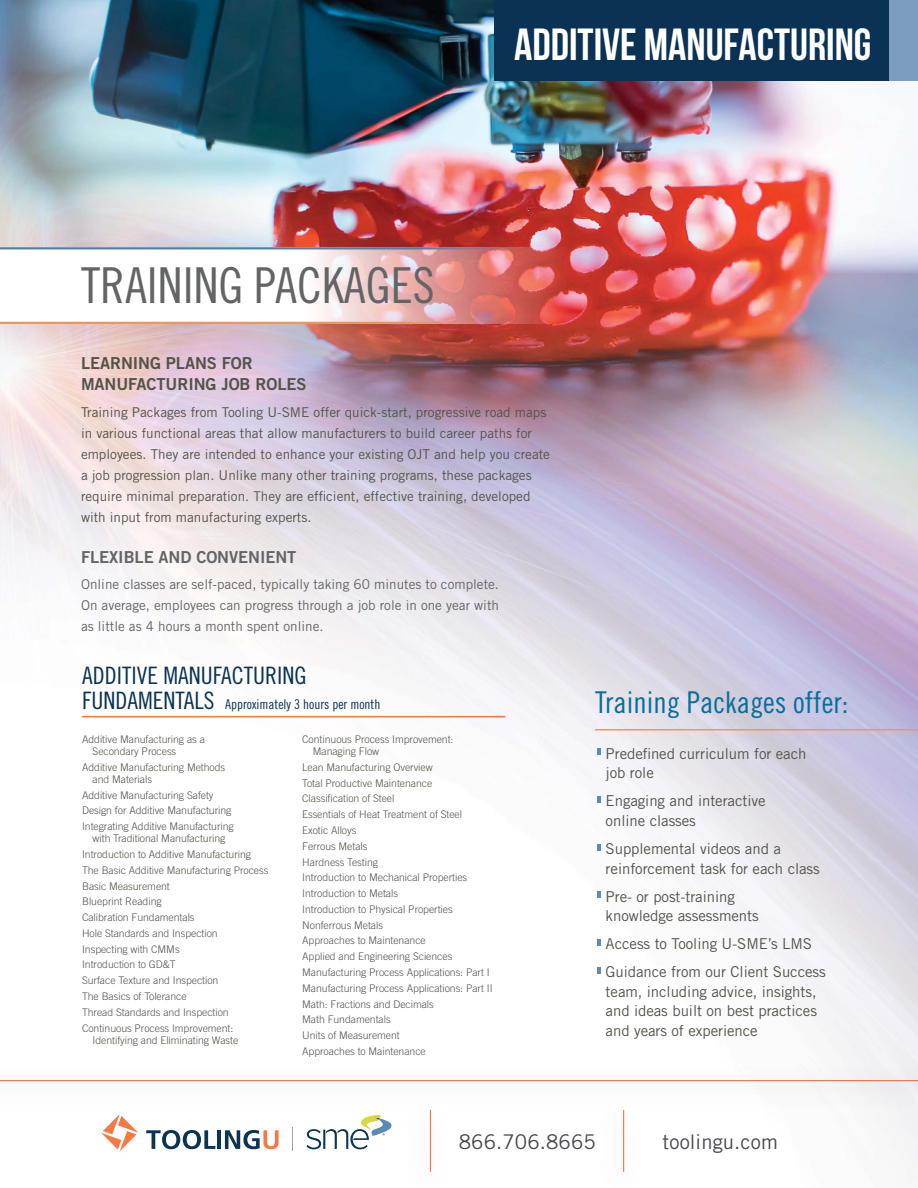
<style>
.page{position:relative;width:918px;height:1188px;background:#fff}
.page>*{position:absolute;margin:0;border:0;box-sizing:border-box;transform-origin:0 0}
.t1{font:49.5px "Trade Gothic Cond Eighteen";color:#636466}
.t2{font:45px "Bebas Neue";color:#fff}
.t3{font:30px "Trade Gothic LT Std Cn 18";color:#086e9b}
.t4{font:24px "Trade Gothic LT Std Cn 18";color:#0a3254}
.t5{font:20.25px "Trade Gothic LT Std";letter-spacing:.005em;color:#47484d}
.t6{font:16.5px/21px "Trade Gothic LT Std Bd 2";letter-spacing:-.005em;color:#54534a}
.t7{font:16.5px "Trade Gothic LT Std Bd 2";letter-spacing:-.005em;color:#636466}
.t8{font:15px/19.5px "Trade Gothic LT Std";letter-spacing:-.005em;color:#54534a}
.t9{font:13.5px/21px "Trade Gothic LT Std";color:#54534a}
.t10{font:13.5px/21px "Trade Gothic LT Std";color:#636466;text-align:justify}
.t11{font:13.5px "Trade Gothic LT Std Cn 18";color:#0a3254}
.t12{font:300 10.5px/15.8px "Trade Gothic LT Std";letter-spacing:-.005em;color:#54534a}
.s1{font-size:24px}
</style>
<div class="page">
<img style="left:0;top:0;width:918px;height:1180px">
<div style="left:597px;top:1099px;width:46px;height:89px;background:#fdfdfd"></div>
<hr style="left:623px;top:1110px;width:1px;height:62px;background:#f47844">
<div style="left:404px;top:1099px;width:46px;height:89px;background:#fdfdfd"></div>
<hr style="left:430px;top:1110px;width:1px;height:62px;background:#f47844">
<svg style="left:0;top:249px;width:567px;height:75px"></svg>
<hr style="left:0;top:247px;width:582px;height:2px;background:#4a82aa">
<hr style="left:0;top:322px;width:549px;height:2px;background:#e99666">
<svg style="left:597px;top:749px;width:4px;height:6px"></svg>
<svg style="left:597px;top:797px;width:4px;height:6px"></svg>
<svg style="left:597px;top:844px;width:4px;height:6px"></svg>
<svg style="left:597px;top:892px;width:4px;height:6px"></svg>
<svg style="left:597px;top:940px;width:4px;height:6px"></svg>
<svg style="left:597px;top:968px;width:4px;height:6px"></svg>
<hr style="left:595px;top:729px;width:323px;height:1px;background:#f69163">
<div style="left:864px;top:0;width:54px;height:81px;background:#7c9cc0"></div>
<div style="left:495px;top:0;width:394px;height:81px;background:#0a3254"></div>
<hr style="left:82px;top:716px;width:423px;height:1px;background:#f47844">
<div style="left:0;top:1063px;width:918px;height:47px;background:#fcfcfc"></div>
<hr style="left:0;top:1080px;width:918px;height:1px;background:#f47844">
<svg style="left:101px;top:1114px;width:37px;height:37px"></svg>
<svg style="left:146px;top:1130px;width:69px;height:19px"></svg>
<hr style="left:217px;top:1130px;width:4px;height:19px;background:#0a3354">
<svg style="left:225px;top:1130px;width:54px;height:19px"></svg>
<svg style="left:306px;top:1115px;width:86px;height:34px"></svg>
<svg style="left:292px;top:1127px;width:1px;height:24px"></svg>
<h2 class="t2" style="left:514px;top:19px;width:359px">ADDITIVE MANUFACTURING</h2>
<h1 class="t1" style="left:81px;top:256px;width:355px">TRAINING PACKAGES</h1>
<h3 class="t6" style="left:81px;top:353px;width:227px">LEARNING PLANS FOR<br>MANUFACTURING JOB ROLES</h3>
<p class="t9" style="left:81px;top:401px;width:471px">Training Packages from Tooling U-SME offer quick-start, progressive road maps in various functional areas that allow manufacturers to build career paths for employees. They are intended to enhance your existing OJT and help you create a job progression plan. Unlike many other training programs, these packages require minimal preparation. They are efficient, effective training, developed with input from manufacturing experts.</p>
<h3 class="t7" style="left:81px;top:547px;width:217px">FLEXIBLE AND CONVENIENT</h3>
<p class="t10" style="left:81px;top:574px;width:420px">Online classes are self-paced, typically taking 60 minutes to complete.<br>On average, employees can progress through a job role in one year with as little as 4 hours a month spent online.</p>
<h3 class="t4" style="left:82px;top:661px;width:226px">ADDITIVE MANUFACTURING</h3>
<p class="t11" style="left:82px;top:696px;width:300px"><span class="s1">FUNDAMENTALS</span> Approximately 3 hours per month</p>
<p class="t12" style="left:93px;top:733px;width:114px;line-height:12px;text-indent:-10px">Additive Manufacturing as a<br>Secondary Process</p>
<p class="t12" style="left:93px;top:761px;width:134px;line-height:12px;text-indent:-10px">Additive Manufacturing Methods and Materials</p>
<p class="t12" style="left:82px;top:787px;width:153px">Additive Manufacturing Safety<br>Design for Additive Manufacturing<br>Integrating Additive Manufacturing</p>
<p class="t12" style="left:82px;top:830px;width:188px;text-indent:10px">with Traditional Manufacturing<br>Introduction to Additive Manufacturing<br>The Basic Additive Manufacturing Process<br>Basic Measurement<br>Blueprint Reading<br>Calibration Fundamentals<br>Hole Standards and Inspection<br>Inspecting with CMMs<br>Introduction to GD&amp;T<br>Surface Texture and Inspection<br>The Basics of Tolerance<br>Thread Standards and Inspection<br>Continuous Process Improvement:</p>
<p class="t12" style="left:93px;top:1032px;width:147px">Identifying and Eliminating Waste</p>
<p class="t12" style="left:313px;top:733px;width:142px;line-height:12px;text-indent:-10px">Continuous Process Improvement:<br>Managing Flow</p>
<p class="t12" style="left:302px;top:759px;width:192px">Lean Manufacturing Overview<br>Total Productive Maintenance<br>Classification of Steel<br>Essentials of Heat Treatment of Steel<br>Exotic Alloys<br>Ferrous Metals<br>Hardness Testing<br>Introduction to Mechanical Properties<br>Introduction to Metals<br>Introduction to Physical Properties<br>Nonferrous Metals<br>Approaches to Maintenance<br>Applied and Engineering Sciences<br>Manufacturing Process Applications: Part I<br>Manufacturing Process Applications: Part II<br>Math: Fractions and Decimals<br>Math Fundamentals<br>Units of Measurement<br>Approaches to Maintenance</p>
<h3 class="t3" style="left:595px;top:684px;width:255px">Training Packages offer:</h3>
<h3 class="t8" style="left:606px;top:743px;width:202px">Predefined curriculum for each job role</h3>
<h3 class="t8" style="left:606px;top:791px;width:161px">Engaging and interactive online classes</h3>
<h3 class="t8" style="left:606px;top:839px;width:216px">Supplemental videos and a reinforcement task for each class</h3>
<h3 class="t8" style="left:606px;top:886px;width:155px">Pre- or post-training knowledge assessments</h3>
<h3 class="t8" style="left:606px;top:930px;width:222px;line-height:28.2px">Access to Tooling U-SME’s LMS<br>Guidance from our Client Success</h3>
<h3 class="t8" style="left:606px;top:982px;width:213px;text-align:justify">team, including advice, insights, and ideas built on best practices and years of experience</h3>
<h3 class="t5" style="left:459px;top:1129px;width:139px">866.706.8665</h3>
<h3 class="t5" style="left:663px;top:1129px;width:117px">toolingu.com</h3>
</div>
